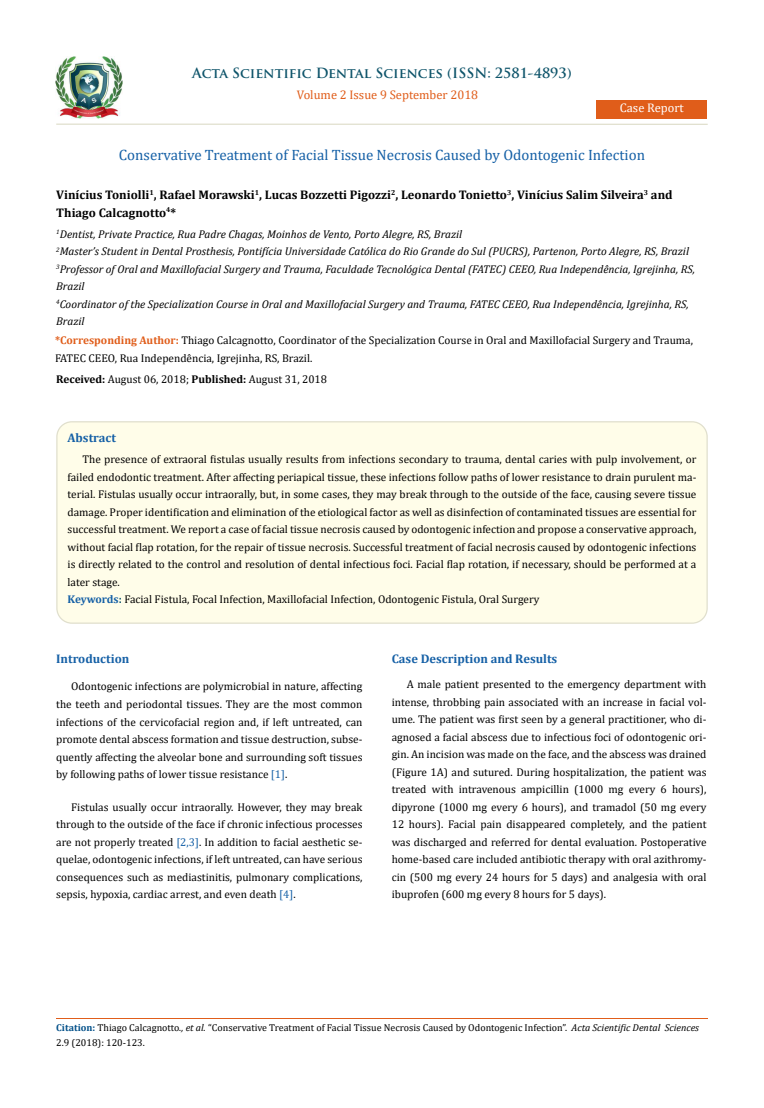
<style>
.page{position:relative;width:764px;height:1108px;background:#fff}
.page>*{position:absolute;margin:0;border:0;box-sizing:border-box;transform-origin:0 0}
.t1{font:15px "Cambria";color:#1560a6}
.t2{font:700 13.75px "Trajan Pro";color:#0e546a}
.t3{font:700 12.5px/17.5px "Cambria";color:#000}
.t4{font:700 12.5px "Cambria";color:#1560a6}
.t5{font:12.5px "Cambria";color:#e05d1a}
.t6{font:12.5px "Cambria";color:#fff}
.t7{font:11.25px/17.5px "Cambria";color:#000;text-align:justify}
.t8{font:italic 11.25px/17.5px "Cambria";color:#000}
.t9{font:10px/15px "Cambria";color:#000}
.s1{font-weight:700;color:#e05d1a}
.s2{font-weight:700}
.s3{font-weight:700;color:#1560a6}
.s4{font-weight:700;color:#0e546a}
.s5{color:#1560a6}
.s6{font-weight:700;color:#035089}
.s7{font-style:italic}
</style>
<div class="page">
<img style="left:56px;top:57px;width:66px;height:61px">
<div style="left:596px;top:100px;width:111px;height:19px;background:#e05d1a"></div>
<div style="left:57px;top:422px;width:650px;height:201px;background:#fffde9;border-radius:15px"></div>
<div style="left:56px;top:421px;width:652px;height:202px;border:1px solid #e0dfcd;border-radius:15px"></div>
<hr style="left:56px;top:1018px;width:651px;height:1px;background:#e05d1a">
<hr style="left:56px;top:123px;width:651px;height:2px;background:#e0dfcd">
<p class="t2" style="left:192px;top:64px;width:381px">Acta Scientific Dental Sciences (ISSN: 2581-4893)</p>
<p class="t5" style="left:297px;top:88px;width:183px">Volume 2 Issue 9 September 2018</p>
<p class="t6" style="left:620px;top:101px;width:65px">Case Report</p>
<h1 class="t1" style="left:119px;top:146px;width:528px">Conservative Treatment of Facial Tissue Necrosis Caused by Odontogenic Infection</h1>
<p class="t3" style="left:56px;top:186px;width:618px">Vinícius Toniolli<sup>1</sup>, Rafael Morawski<sup>1</sup>, Lucas Bozzetti Pigozzi<sup>2</sup>, Leonardo Tonietto<sup>3</sup>, Vinícius Salim Silveira<sup>3</sup> and<br>Thiago Calcagnotto<sup>4</sup>*</p>
<p class="t8" style="left:56px;top:225px;width:640px"><sup>1</sup>Dentist, Private Practice, Rua Padre Chagas, Moinhos de Vento, Porto Alegre, RS, Brazil<br><sup>2</sup>Master’s Student in Dental Prosthesis, Pontifícia Universidade Católica do Rio Grande do Sul (PUCRS), Partenon, Porto Alegre, RS, Brazil <sup>3</sup>Professor of Oral and Maxillofacial Surgery and Trauma, Faculdade Tecnológica Dental (FATEC) CEEO, Rua Independência, Igrejinha, RS, Brazil<br><sup>4</sup>Coordinator of the Specialization Course in Oral and Maxillofacial Surgery and Trauma, FATEC CEEO, Rua Independência, Igrejinha, RS, Brazil</p>
<p class="t7" style="left:55px;top:331px;width:639px"><span class="s1">*Corresponding Author:</span> Thiago Calcagnotto, Coordinator of the Specialization Course in Oral and Maxillofacial Surgery and Trauma,<br>FATEC CEEO, Rua Independência, Igrejinha, RS, Brazil.</p>
<p class="t7" style="left:56px;top:370px;width:272px"><span class="s2">Received:</span> August 06, 2018; <span class="s2">Published:</span> August 31, 2018</p>
<p class="t4" style="left:68px;top:429px;width:50px">Abstract</p>
<p class="t7" style="left:68px;top:451px;width:630px;text-indent:15px">The presence of extraoral fistulas usually results from infections secondary to trauma, dental caries with pulp involvement, or failed endodontic treatment. After affecting periapical tissue, these infections follow paths of lower resistance to drain purulent ma&shy;terial. Fistulas usually occur intraorally, but, in some cases, they may break through to the outside of the face, causing severe tissue damage. Proper identification and elimination of the etiological factor as well as disinfection of contaminated tissues are essential for successful treatment. We report a case of facial tissue necrosis caused by odontogenic infection and propose a conservative approach, without facial flap rotation, for the repair of tissue necrosis. Successful treatment of facial necrosis caused by odontogenic infections is directly related to the control and resolution of dental infectious foci. Facial flap rotation, if necessary, should be performed at a later stage.</p>
<p class="t7" style="left:68px;top:590px;width:473px"><span class="s3">Keywords</span><span class="s4">:</span> Facial Fistula, Focal Infection, Maxillofacial Infection, Odontogenic Fistula, Oral Surgery</p>
<p class="t4" style="left:56px;top:649px;width:75px">Introduction</p>
<p class="t7" style="left:56px;top:678px;width:308px;text-indent:15px">Odontogenic infections are polymicrobial in nature, affecting the teeth and periodontal tissues. They are the most common infections of the cervicofacial region and, if left untreated, can promote dental abscess formation and tissue destruction, subse&shy;quently affecting the alveolar bone and surrounding soft tissues by following paths of lower tissue resistance <span class="s5">[1]</span>.</p>
<p class="t7" style="left:56px;top:798px;width:308px;text-indent:15px">Fistulas usually occur intraorally. However, they may break through to the outside of the face if chronic infectious processes are not properly treated <span class="s5">[2,3]</span>. In addition to facial aesthetic se&shy;quelae, odontogenic infections, if left untreated, can have serious consequences such as mediastinitis, pulmonary complications, sepsis, hypoxia, cardiac arrest, and even death <span class="s5">[4]</span>.</p>
<p class="t4" style="left:392px;top:649px;width:167px">Case Description and Results</p>
<p class="t7" style="left:392px;top:675px;width:316px;text-indent:15px">A male patient presented to the emergency department with intense, throbbing pain associated with an increase in facial vol&shy;ume. The patient was first seen by a general practitioner, who di&shy;agnosed a facial abscess due to infectious foci of odontogenic ori&shy;gin. An incision was made on the face, and the abscess was drained (Figure 1A) and sutured. During hospitalization, the patient was treated with intravenous ampicillin (1000 mg every 6 hours), dipyrone (1000 mg every 6 hours), and tramadol (50 mg every 12 hours). Facial pain disappeared completely, and the patient was discharged and referred for dental evaluation. Postoperative home-based care included antibiotic therapy with oral azithromy&shy;cin (500 mg every 24 hours for 5 days) and analgesia with oral ibuprofen (600 mg every 8 hours for 5 days).</p>
<p class="t9" style="left:56px;top:1020px;width:644px"><span class="s6">Citation:</span> Thiago Calcagnotto<span class="s7">., et al.</span> “Conservative Treatment of Facial Tissue Necrosis Caused by Odontogenic Infection”. <span class="s7">Acta Scientific Dental Sciences<br></span>2.9 (2018): 120-123.</p>
</div>
